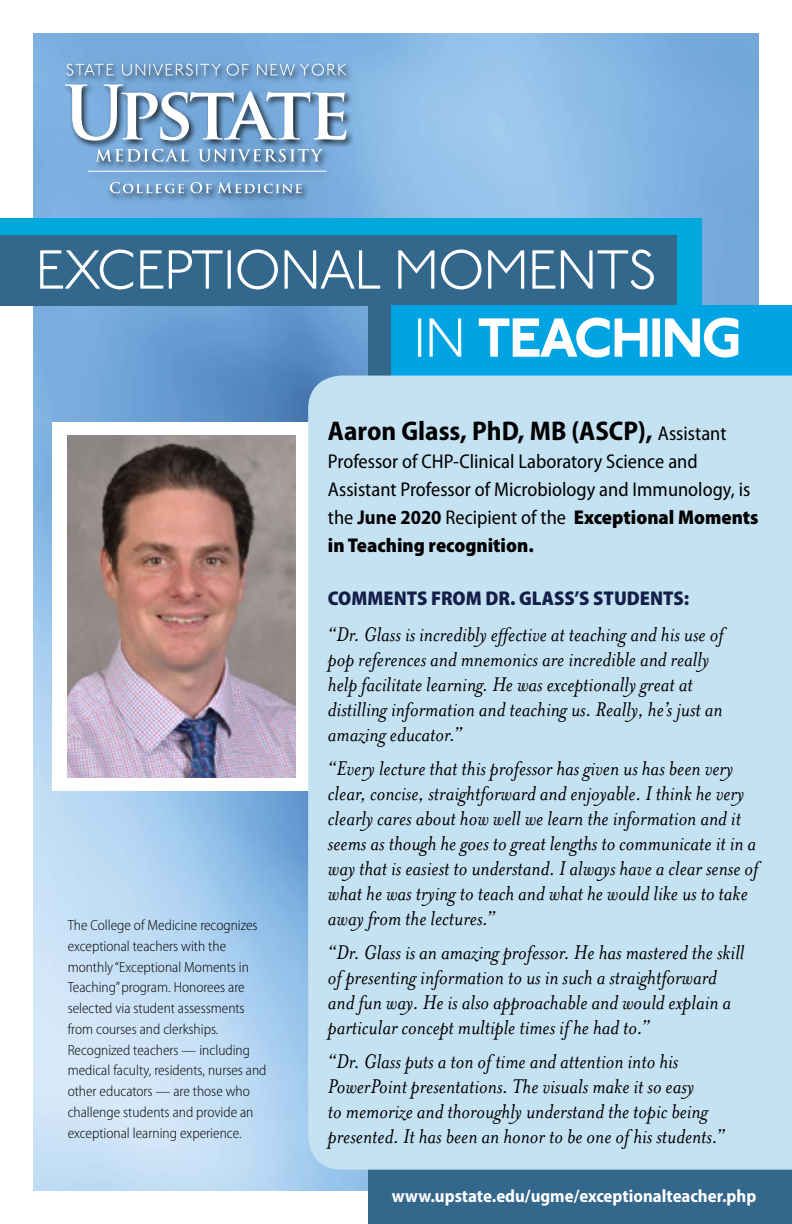
<style>
.page{position:relative;width:792px;height:1224px;background:#fff}
.page>*{position:absolute;margin:0;border:0;box-sizing:border-box;transform-origin:0 0}
.t1{font:300 54.8px/68.1px "P22 Underground CY Pro";letter-spacing:-.03em;color:#fff}
.t2{font:700 semi-condensed 27.1px "Myriad Pro";color:#000}
.t3{font:italic 22.8px/25px "Mrs Eaves";color:#000}
.t4{font:semi-condensed 20px/28px "Myriad Pro";color:#000}
.t5{font:900 semi-condensed 20px "Myriad Pro";color:#131f48}
.t6{font:700 semi-condensed 18px "Myriad Pro";color:#fff}
.t7{font:300 semi-condensed 14.8px/20.7px "Myriad Pro";color:#000}
.s1{font-weight:800}
.s2{font-weight:400;font-size:20px}
.s3{font-weight:700}
.s4{font-weight:900}
</style>
<div class="page">
<img style="left:34px;top:34px;width:724px;height:1156px">
<div style="left:63px;top:61px;width:292px;height:141px;background:#000;opacity:.75"></div>
<svg style="left:65px;top:84px;width:281px;height:57px"></svg>
<svg style="left:198px;top:149px;width:125px;height:13px;background:#87a8c8"></svg>
<svg style="left:95px;top:149px;width:94px;height:13px"></svg>
<svg style="left:66px;top:64px;width:48px;height:12px"></svg>
<svg style="left:122px;top:64px;width:99px;height:12px"></svg>
<svg style="left:227px;top:64px;width:22px;height:12px"></svg>
<svg style="left:257px;top:64px;width:90px;height:12px"></svg>
<hr style="left:88px;top:171px;width:239px;height:1px;background:#fff">
<svg style="left:110px;top:182px;width:74px;height:11px"></svg>
<svg style="left:190px;top:182px;width:112px;height:11px"></svg>
<div style="left:52px;top:422px;width:338px;height:369px;background:#fff"></div>
<div style="left:0;top:218px;width:701px;height:87px;background:#00a9dc"></div>
<div style="left:368px;top:305px;width:424px;height:919px;background:#33678c"></div>
<div style="left:0;top:235px;width:677px;height:70px;background:#33678c"></div>
<div style="left:391px;top:305px;width:401px;height:107px;background:#00a4e3"></div>
<div style="left:308px;top:376px;width:484px;height:794px;background:#c5e2f3"></div>
<img style="left:68px;top:435px;width:227px;height:343px">
<h1 class="t1" style="left:413px;top:235px;width:329px;text-indent:-378px">EXCEPTIONAL MOMENTS<br>IN <span class="s1">TEACHING</span></h1>
<p class="t7" style="left:68px;top:915px;width:200px">The College of Medicine recognizes exceptional teachers with the monthly “Exceptional Moments in Teaching” program. Honorees are selected via student assessments from courses and clerkships.<br>Recognized teachers — including medical faculty, residents, nurses and other educators — are those who challenge students and provide an exceptional learning experience.</p>
<p class="t2" style="left:328px;top:414px;width:400px">Aaron Glass, PhD, MB (ASCP), <span class="s2">Assistant</span></p>
<p class="t4" style="left:328px;top:447px;width:432px">Professor of CHP-Clinical Laboratory Science and Assistant Professor of Microbiology and Immunology, is the <span class="s3">June 2020</span> Recipient of the <span class="s4">Exceptional Moments in Teaching recognition.</span></p>
<p class="t5" style="left:328px;top:585px;width:363px">COMMENTS FROM DR. GLASS’S STUDENTS:</p>
<p class="t3" style="left:328px;top:622px;width:397px">“Dr. Glass is incredibly effective at teaching and his use of pop references and mnemonics are incredible and really help facilitate learning. He was exceptionally great at distilling information and teaching us. Really, he’s just an amazing educator.”</p>
<p class="t3" style="left:328px;top:756px;width:432px">“Every lecture that this professor has given us has been very clear, concise, straightforward and enjoyable. I think he very clearly cares about how well we learn the information and it seems as though he goes to great lengths to communicate it in a way that is easiest to understand. I always have a clear sense of what he was trying to teach and what he would like us to take away from the lectures.”</p>
<p class="t3" style="left:328px;top:940px;width:418px">“Dr. Glass is an amazing professor. He has mastered the skill of presenting information to us in such a straightforward and fun way. He is also approachable and would explain a particular concept multiple times if he had to.”</p>
<p class="t3" style="left:328px;top:1049px;width:398px">“Dr. Glass puts a ton of time and attention into his PowerPoint presentations. The visuals make it so easy<br>to memorize and thoroughly understand the topic being presented. It has been an honor to be one of his students.”</p>
<p class="t6" style="left:392px;top:1185px;width:366px">www.upstate.edu/ugme/exceptionalteacher.php</p>
</div>
